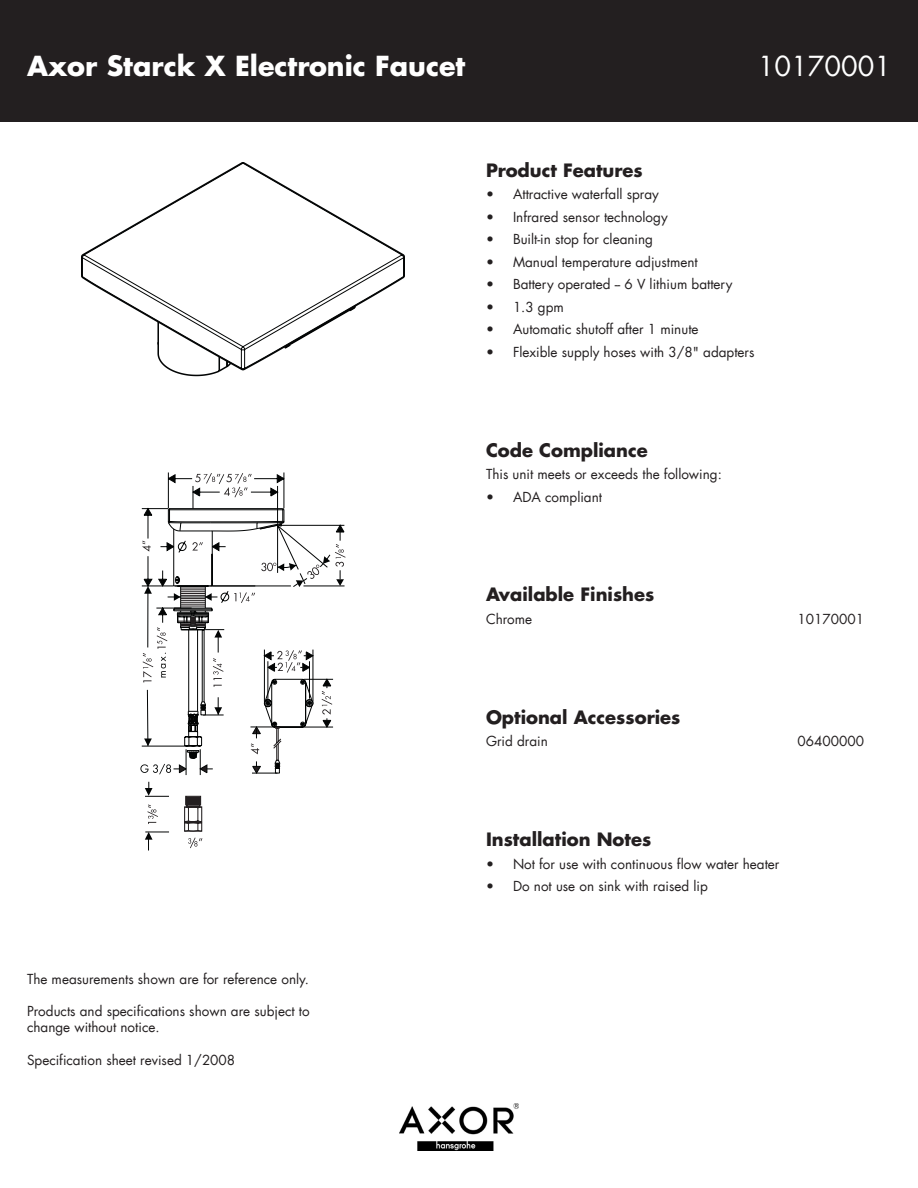
<style>
.page{position:relative;width:918px;height:1188px;background:#fff}
.page>*{position:absolute;margin:0;border:0;box-sizing:border-box;transform-origin:0 0}
.axor_product_name{font:700 27px "Futura LT";color:#fff}
.axor_product_number{font:27px "Futura LT";color:#fff}
.subject_heading{font:700 18px "Futura LT";color:#231f20}
.bullet_point{font:13.5px/22.5px "Futura LT";color:#231f20}
.detail{font:13.5px "Futura LT";color:#231f20}
</style>
<div class="page">
<div style="left:0;top:0;width:918px;height:121px;background:#231f20"></div>
<img style="left:399px;top:1104px;width:120px;height:46px">
<svg style="left:172px;top:371px;width:49px;height:5px"></svg>
<svg style="left:81px;top:162px;width:324px;height:209px"></svg>
<svg style="left:145px;top:782px;width:24px;height:15px"></svg>
<svg style="left:145px;top:832px;width:24px;height:18px"></svg>
<svg style="left:188px;top:838px;width:14px;height:10px"></svg>
<svg style="left:147px;top:804px;width:11px;height:20px"></svg>
<svg style="left:184px;top:795px;width:19px;height:37px"></svg>
<svg style="left:140px;top:472px;width:206px;height:303px"></svg>
<p class="axor_product_name" style="left:27px;top:48px;width:440px">Axor Starck X Electronic Faucet</p>
<p class="axor_product_number" style="left:758px;top:49px;width:135px">10170001</p>
<p class="subject_heading" style="left:486px;top:158px;width:158px">Product Features</p>
<p class="bullet_point" style="left:513px;top:183px;width:147px">Attractive waterfall spray</p>
<p class="bullet_point" style="left:513px;top:206px;width:156px">Infrared sensor technology</p>
<p class="bullet_point" style="left:513px;top:228px;width:142px">Built-in stop for cleaning</p>
<p class="bullet_point" style="left:513px;top:251px;width:186px">Manual temperature adjustment</p>
<p class="bullet_point" style="left:513px;top:273px;width:221px">Battery operated -- 6 V lithium battery</p>
<p class="bullet_point" style="left:513px;top:296px;width:52px">1.3 gpm</p>
<p class="bullet_point" style="left:513px;top:318px;width:187px">Automatic shutoff after 1 minute</p>
<p class="bullet_point" style="left:513px;top:341px;width:243px">Flexible supply hoses with 3/8" adapters</p>
<p class="bullet_point" style="left:486px;top:183px;width:9px;text-align:justify">• • • • • • • •</p>
<p class="subject_heading" style="left:486px;top:438px;width:163px">Code Compliance</p>
<p class="detail" style="left:486px;top:466px;width:237px">This unit meets or exceeds the following:</p>
<p class="bullet_point" style="left:486px;top:486px;width:118px">• ADA compliant</p>
<p class="subject_heading" style="left:486px;top:583px;width:170px">Available Finishes</p>
<p class="detail" style="left:486px;top:610px;width:48px">Chrome</p>
<p class="detail" style="left:797px;top:610px;width:68px">10170001</p>
<p class="subject_heading" style="left:486px;top:705px;width:196px">Optional Accessories</p>
<p class="detail" style="left:486px;top:733px;width:63px">Grid drain</p>
<p class="detail" style="left:797px;top:733px;width:68px">06400000</p>
<p class="bullet_point" style="left:27px;top:968px;width:284px">The measurements shown are for reference only.</p>
<p class="bullet_point" style="left:27px;top:1003px;width:284px;line-height:16.2px">Products and specifications shown are subject to change without notice.</p>
<p class="bullet_point" style="left:27px;top:1049px;width:210px">Specification sheet revised 1/2008</p>
<p class="subject_heading" style="left:486px;top:827px;width:167px">Installation Notes</p>
<p class="bullet_point" style="left:513px;top:852px;width:268px">Not for use with continuous flow water heater</p>
<p class="bullet_point" style="left:513px;top:875px;width:196px">Do not use on sink with raised lip</p>
<p class="bullet_point" style="left:486px;top:852px;width:9px">• •</p>
</div>
